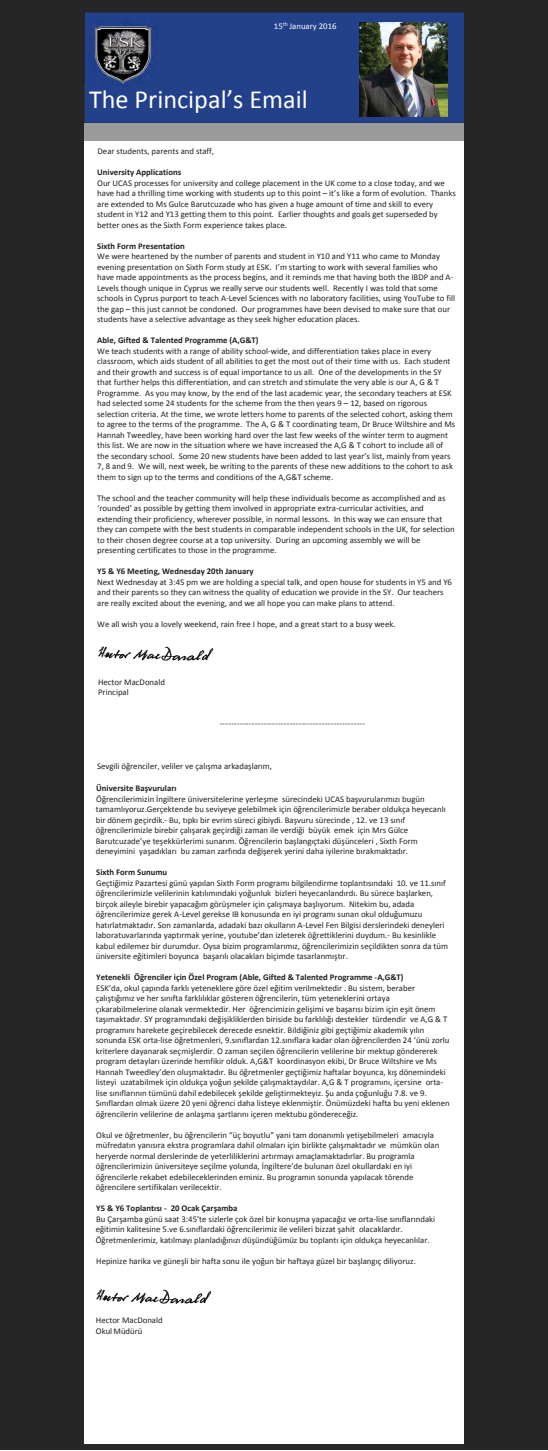
<style>
.page{position:relative;width:548px;height:1451px;background:#fff}
.page>*{position:absolute;margin:0;border:0;box-sizing:border-box;transform-origin:0 0}
.t1{font:26.25px "Calibri";color:#fff}
.t2{font:8.75px/10.5px "Calibri";color:#231f20}
.t3{font:700 8.75px "Calibri";color:#231f20}
.t4{font:8.75px "Times New Roman";color:#231f20}
.t5{font:8.75px "Calibri";color:#fdfdfe}
</style>
<div class="page">
<div style="left:0;top:0;width:548px;height:1449px;background:#262626"></div>
<div style="left:85px;top:83px;width:379px;height:1360px;background:#fff"></div>
<div style="left:84px;top:11px;width:381px;height:113px;background:#23408a;border:1px solid #231f20"></div>
<img style="left:92px;top:20px;width:62px;height:67px">
<img style="left:359px;top:23px;width:88px;height:93px">
<img style="left:98px;top:646px;width:116px;height:15px">
<img style="left:96px;top:1289px;width:116px;height:15px">
<div style="left:85px;top:123px;width:379px;height:17px;background:#9b9b9b"></div>
<p class="t5" style="left:274px;top:21px;width:64px">15<sup>th</sup> January 2016</p>
<h1 class="t1" style="left:89px;top:83px;width:220px">The Principal’s Email</h1>
<p class="t2" style="left:98px;top:146px;width:118px">Dear students, parents and staff,</p>
<p class="t3" style="left:97px;top:167px;width:86px">University Applications</p>
<p class="t2" style="left:97px;top:177px;width:360px">Our UCAS processes for university and college placement in the UK come to a close today, and we have had a thrilling time working with students up to this point – it’s like a form of evolution. Thanks are extended to Ms Gulce Barutcuzade who has given a huge amount of time and skill to every student in Y12 and Y13 getting them to this point. Earlier thoughts and goals get superseded by better ones as the Sixth Form experience takes place.</p>
<p class="t3" style="left:97px;top:240px;width:89px">Sixth Form Presentation</p>
<p class="t2" style="left:97px;top:251px;width:359px">We were heartened by the number of parents and student in Y10 and Y11 who came to Monday evening presentation on Sixth Form study at ESK. I’m starting to work with several families who have made appointments as the process begins, and it reminds me that having both the IBDP and A-Levels though unique in Cyprus we really serve our students well. Recently I was told that some schools in Cyprus purport to teach A-Level Sciences with no laboratory facilities, using YouTube to fill the gap – this just cannot be condoned. Our programmes have been devised to make sure that our students have a selective advantage as they seek higher education places.</p>
<p class="t3" style="left:97px;top:335px;width:163px">Able, Gifted &amp; Talented Programme (A,G&amp;T)</p>
<p class="t2" style="left:97px;top:345px;width:359px">We teach students with a range of ability school-wide, and differentiation takes place in every classroom, which aids student of all abilities to get the most out of their time with us. Each student and their growth and success is of equal importance to us all. One of the developments in the SY that further helps this differentiation, and can stretch and stimulate the very able is our A, G &amp; T Programme. As you may know, by the end of the last academic year, the secondary teachers at ESK had selected some 24 students for the scheme from the then years 9 – 12, based on rigorous selection criteria. At the time, we wrote letters home to parents of the selected cohort, asking them to agree to the terms of the programme. The A, G &amp; T coordinating team, Dr Bruce Wiltshire and Ms Hannah Tweedley, have been working hard over the last few weeks of the winter term to augment this list. We are now in the situation where we have increased the A,G &amp; T cohort to include all of the secondary school. Some 20 new students have been added to last year’s list, mainly from years 7, 8 and 9. We will, next week, be writing to the parents of these new additions to the cohort to ask them to sign up to the terms and conditions of the A,G&amp;T scheme.</p>
<p class="t2" style="left:97px;top:492px;width:359px">The school and the teacher community will help these individuals become as accomplished and as ‘rounded’ as possible by getting them involved in appropriate extra-curricular activities, and extending their proficiency, wherever possible, in normal lessons. In this way we can ensure that they can compete with the best students in comparable independent schools in the UK, for selection to their chosen degree course at a top university. During an upcoming assembly we will be presenting certificates to those in the programme.</p>
<p class="t3" style="left:97px;top:566px;width:158px">Y5 &amp; Y6 Meeting, Wednesday 20th January</p>
<p class="t2" style="left:97px;top:576px;width:356px">Next Wednesday at 3:45 pm we are holding a special talk, and open house for students in Y5 and Y6 and their parents so they can witness the quality of education we provide in the SY. Our teachers are really excited about the evening, and we all hope you can make plans to attend.</p>
<p class="t2" style="left:97px;top:618px;width:300px">We all wish you a lovely weekend, rain free I hope, and a great start to a busy week.</p>
<p class="t2" style="left:98px;top:676px;width:68px">Hector MacDonald<br>Principal</p>
<p class="t4" style="left:220px;top:720px;width:147px">--------------------------------------------------</p>
<p class="t2" style="left:97px;top:760px;width:177px">Sevgili öğrenciler, veliler ve çalışma arkadaşlarım,</p>
<p class="t3" style="left:96px;top:782px;width:82px">Üniversite Başvuruları</p>
<p class="t2" style="left:96px;top:793px;width:351px">Öğrencilerimizin İngiltere üniversitelerine yerleşme sürecindeki UCAS başvurularımızı bugün tamamlıyoruz.Gerçektende bu seviyeye gelebilmek için öğrencilerimizle beraber oldukça heyecanlı bir dönem geçirdik.- Bu, tıpkı bir evrim süreci gibiydi. Başvuru sürecinde , 12. ve 13 sınıf öğrencilerimizle birebir çalışarak geçirdiği zaman ile verdiği büyük emek için Mrs Gülce Barutcuzade’ye teşekkürlerimi sunarım. Öğrencilerin başlangıçtaki düşünceleri , Sixth Form deneyimini yaşadıkları bu zaman zarfında değişerek yerini daha iyilerine bırakmaktadır.</p>
<p class="t3" style="left:96px;top:866px;width:72px">Sixth Form Sunumu</p>
<p class="t2" style="left:96px;top:877px;width:354px">Geçtiğimiz Pazartesi günü yapılan Sixth Form programı bilgilendirme toplantısındaki 10. ve 11.sınıf öğrencilerimizle velilerinin katılımındaki yoğunluk bizleri heyecanlandırdı. Bu sürece başlarken, birçok aileyle birebir yapacağım görüşmeler için çalışmaya başlıyorum. Nitekim bu, adada öğrencilerimize gerek A-Level gerekse IB konusunda en iyi programı sunan okul olduğumuzu hatırlatmaktadır. Son zamanlarda, adadaki bazı okulların A-Level Fen Bilgisi derslerindeki deneyleri laboratuvarlarında yaptırmak yerine, youtube’dan izleterek öğrettiklerini duydum.- Bu kesinlikle kabul edilemez bir durumdur. Oysa bizim programlarımız, öğrencilerimizin seçildikten sonra da tüm üniversite eğitimleri boyunca başarılı olacakları biçimde tasarlanmıştır.</p>
<p class="t3" style="left:96px;top:971px;width:309px">Yetenekli Öğrenciler için Özel Program (Able, Gifted &amp; Talented Programme -A,G&amp;T)</p>
<p class="t2" style="left:96px;top:982px;width:355px">ESK’da, okul çapında farklı yeteneklere göre özel eğitim verilmektedir . Bu sistem, beraber çalıştığımız ve her sınıfta farklılıklar gösteren öğrencilerin, tüm yeteneklerini ortaya çıkarabilmelerine olanak vermektedir. Her öğrencimizin gelişimi ve başarısı bizim için eşit önem taşımaktadır. SY programındaki değişikliklerden biriside bu farklılığı destekler türdendir ve A,G &amp; T programını harekete geçirebilecek derecede esnektir. Bildiğiniz gibi geçtiğimiz akademik yılın sonunda ESK orta-lise öğretmenleri, 9.sınıflardan 12.sınıflara kadar olan öğrencilerden 24 ‘ünü zorlu kriterlere dayanarak seçmişlerdir. O zaman seçilen öğrencilerin velilerine bir mektup göndererek program detayları üzerinde hemfikir olduk. A,G&amp;T koordinasyon ekibi, Dr Bruce Wiltshire ve Ms Hannah Tweedley’den oluşmaktadır. Bu öğretmenler geçtiğimiz haftalar boyunca, kış dönemindeki listeyi uzatabilmek için oldukça yoğun şekilde çalışmaktaydılar. A,G &amp; T programını, içersine orta&shy;lise sınıflarının tümünü dahil edebilecek şekilde geliştirmekteyiz. Şu anda çoğunluğu 7.8. ve 9.<br>Sınıflardan olmak üzere 20 yeni öğrenci daha listeye eklenmiştir. Önümüzdeki hafta bu yeni eklenen öğrencilerin velilerine de anlaşma şartlarını içeren mektubu göndereceğiz.</p>
<p class="t2" style="left:96px;top:1129px;width:345px">Okul ve öğretmenler, bu öğrencilerin “üç boyutlu” yani tam donanımlı yetişebilmeleri amacıyla müfredatın yanısıra ekstra programlara dahil olmaları için birlikte çalışmaktadır ve mümkün olan heryerde normal derslerinde de yeterliliklerini artırmayı amaçlamaktadırlar. Bu programla öğrencilerimizin üniversiteye seçilme yolunda, İngiltere’de bulunan özel okullardaki en iyi öğrencilerle rekabet edebileceklerinden eminiz. Bu programın sonunda yapılacak törende öğrencilere sertifikaları verilecektir.</p>
<p class="t3" style="left:96px;top:1202px;width:143px">Y5 &amp; Y6 Toplantısı - 20 Ocak Çarşamba</p>
<p class="t2" style="left:96px;top:1213px;width:341px">Bu Çarşamba günü saat 3:45’te sizlerle çok özel bir konuşma yapacağız ve orta-lise sınıflarındaki eğitimin kalitesine 5.ve 6.sınıflardaki öğrencilerimiz ile velileri bizzat şahit olacaklardır.<br>Öğretmenlerimiz, katılmayı planladığınızı düşündüğümüz bu toplantı için oldukça heyecanlılar.</p>
<p class="t2" style="left:96px;top:1255px;width:321px">Hepinize harika ve güneşli bir hafta sonu ile yoğun bir haftaya güzel bir başlangıç diliyoruz.</p>
<p class="t2" style="left:96px;top:1315px;width:68px">Hector MacDonald<br>Okul Müdürü</p>
</div>
